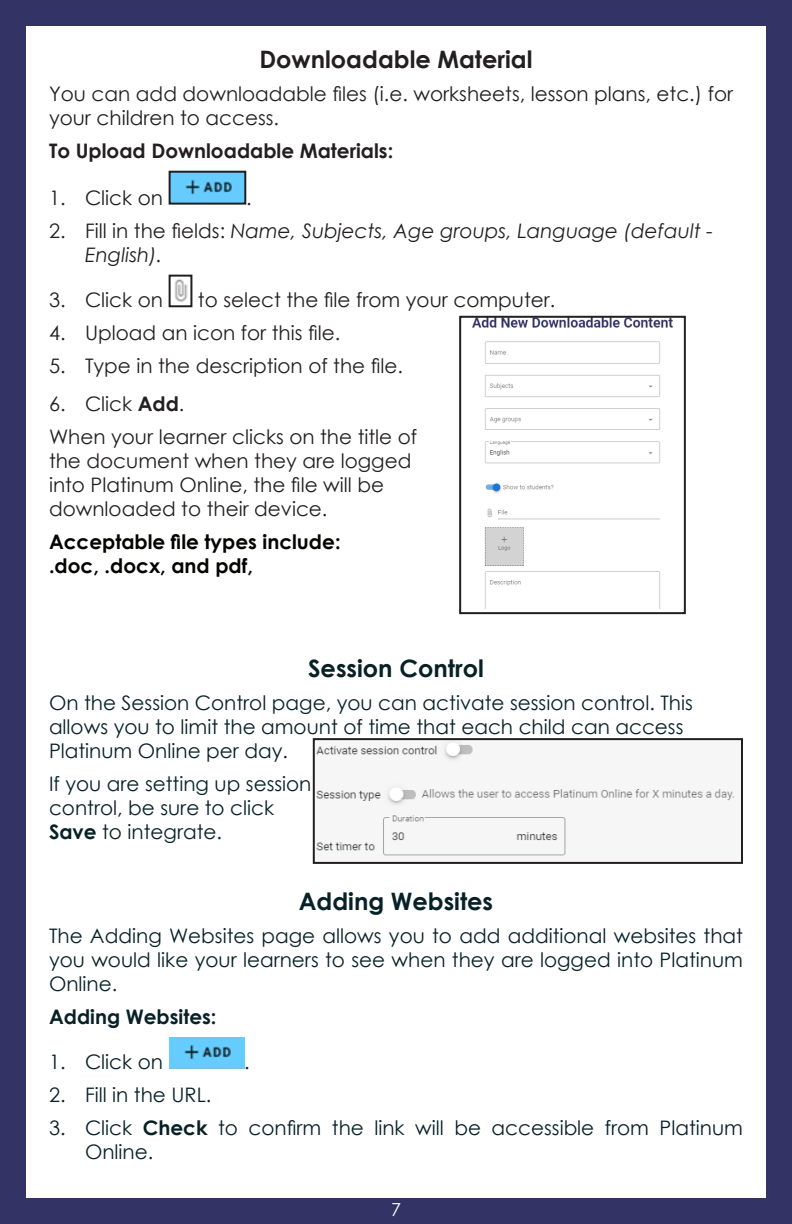
<style>
.page{position:relative;width:792px;height:1224px;background:#fff}
.page>*{position:absolute;margin:0;border:0;box-sizing:border-box;transform-origin:0 0}
.Bullets{font:700 24px "Century Gothic";color:#072127}
.Bullets-2{font:700 24px "Century Gothic";color:#231f20}
.Bullets-3{font:20px/24px "Century Gothic";color:#072127}
.Bullets-4{font:20px/24px "Century Gothic";color:#231f20}
.t1{font:italic 20px/24px "Century Gothic";color:#231f20}
.Bullets-5{font:700 20px/24px "Century Gothic";color:#040503}
.Bullets-6{font:700 20px "Century Gothic";color:#231f20}
.Bullets-7{font:700 20px "Century Gothic";color:#072127}
.t2{font:18px "Century Gothic";color:#fff}
.s1{font-style:normal}
.s2{font-weight:700}
</style>
<div class="page">
<div style="left:0;top:0;width:792px;height:1224px;border:26px solid #336"></div>
<img style="left:172px;top:174px;width:71px;height:28px">
<div style="left:169px;top:171px;width:77px;height:34px;border:2px solid #231f20"></div>
<img style="left:174px;top:279px;width:14px;height:23px">
<div style="left:169px;top:275px;width:23px;height:32px;border:2px solid #231f20"></div>
<img style="left:169px;top:1037px;width:75px;height:32px">
<img style="left:472px;top:319px;width:201px;height:290px">
<div style="left:459px;top:316px;width:227px;height:298px;border:2px solid #231f20"></div>
<img style="left:316px;top:741px;width:419px;height:115px">
<div style="left:313px;top:738px;width:430px;height:126px;border:2px solid #231f20"></div>
<p class="Bullets-2" style="left:259px;top:41px;width:275px">Downloadable Material</p>
<p class="Bullets-4" style="left:49px;top:81px;width:686px">You can add downloadable files (i.e. worksheets, lesson plans, etc.) for your children to access.</p>
<p class="Bullets-6" style="left:49px;top:135px;width:346px">To Upload Downloadable Materials:</p>
<p class="Bullets-4" style="left:49px;top:185px;width:116px">1. Click on</p>
<p class="Bullets-4" style="left:246px;top:185px;width:7px">.</p>
<p class="t1" style="left:85px;top:218px;width:629px;text-indent:-36px"><span class="s1">2. Fill in the fields:</span> Name, Subjects, Age groups, Language (default -<br>English).</p>
<p class="Bullets-4" style="left:49px;top:288px;width:116px">3. Click on</p>
<p class="Bullets-4" style="left:198px;top:288px;width:359px">to select the file from your computer.</p>
<p class="Bullets-4" style="left:49px;top:321px;width:293px">4. Upload an icon for this file.</p>
<p class="Bullets-4" style="left:49px;top:354px;width:356px">5. Type in the description of the file.</p>
<p class="Bullets-4" style="left:49px;top:392px;width:137px">6. Click <span class="s2">Add</span>.</p>
<p class="Bullets-4" style="left:49px;top:425px;width:370px">When your learner clicks on the title of the document when they are logged into Platinum Online, the file will be downloaded to their device.</p>
<p class="Bullets-5" style="left:49px;top:529px;width:293px">Acceptable file types include: .doc, .docx, and pdf,</p>
<p class="Bullets" style="left:308px;top:650px;width:177px">Session Control</p>
<p class="Bullets-3" style="left:49px;top:690px;width:645px">On the Session Control page, you can activate session control. This allows you to limit the amount of time that each child can access<br>Platinum Online per day.</p>
<p class="Bullets-3" style="left:49px;top:771px;width:264px">If you are setting up session control, be sure to click<br><span class="s2">Save</span> to integrate.</p>
<p class="Bullets" style="left:299px;top:883px;width:196px">Adding Websites</p>
<p class="Bullets-3" style="left:49px;top:923px;width:696px;text-align:justify">The Adding Websites page allows you to add additional websites that you would like your learners to see when they are logged into Platinum Online.</p>
<p class="Bullets-7" style="left:49px;top:1001px;width:169px">Adding Websites:</p>
<p class="Bullets-3" style="left:49px;top:1049px;width:116px">1. Click on</p>
<p class="Bullets-3" style="left:244px;top:1049px;width:7px">.</p>
<p class="Bullets-3" style="left:49px;top:1082px;width:164px">2. Fill in the URL.</p>
<p class="Bullets-3" style="left:85px;top:1115px;width:660px;text-indent:-36px">3. Click <span class="s2">Check</span> to confirm the link will be accessible from Platinum<br>Online.</p>
<p class="t2" style="left:391px;top:1196px;width:11px">7</p>
</div>
